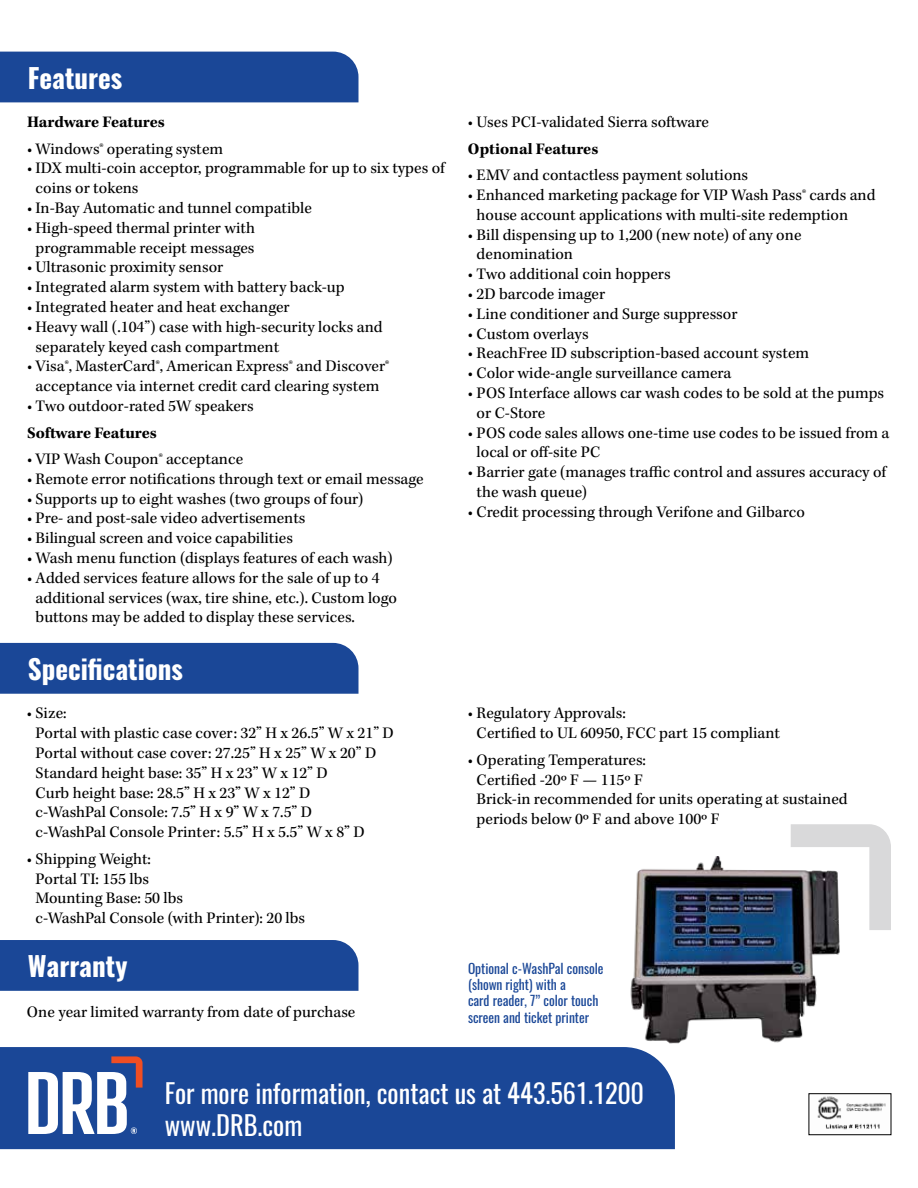
<style>
.page{position:relative;width:918px;height:1188px;background:#fff}
.page>*{position:absolute;margin:0;border:0;box-sizing:border-box;transform-origin:0 0}
.t1{font:700 27px "Oswald";color:#fff}
.t2{font:26.4px/31.7px "Oswald";color:#fff}
.t3{font:16.5px/19.8px "Kepler Std";color:#000}
.t4{font:700 16.5px "Kepler Std";color:#000}
.t5{font:13.5px/16.2px "Oswald";color:#1a4797}
</style>
<div class="page">
<div style="left:0;top:1047px;width:675px;height:102px;background:#1a4797"></div>
<svg style="left:28px;top:1056px;width:115px;height:78px"></svg>
<div style="left:0;top:52px;width:358px;height:50px;background:#1a4797"></div>
<div style="left:0;top:643px;width:358px;height:51px;background:#1a4797"></div>
<div style="left:0;top:940px;width:358px;height:51px;background:#1a4797"></div>
<svg style="left:791px;top:824px;width:100px;height:106px"></svg>
<img style="left:630px;top:856px;width:211px;height:188px">
<img style="left:817px;top:1096px;width:69px;height:34px">
<div style="left:809px;top:1094px;width:82px;height:41px;border:1px solid #000"></div>
<h1 class="t1" style="left:28px;top:64px;width:96px">Features</h1>
<p class="t4" style="left:27px;top:113px;width:139px">Hardware Features</p>
<p class="t3" style="left:27px;top:139px;width:198px">• Windows® operating system</p>
<p class="t3" style="left:36px;top:159px;width:411px;text-indent:-9px">• IDX multi-coin acceptor, programmable for up to six types of coins or tokens</p>
<p class="t3" style="left:27px;top:199px;width:287px">• In-Bay Automatic and tunnel compatible</p>
<p class="t3" style="left:27px;top:218px;width:229px;text-align:center">• High-speed thermal printer with programmable receipt messages</p>
<p class="t3" style="left:27px;top:258px;width:198px">• Ultrasonic proximity sensor</p>
<p class="t3" style="left:27px;top:278px;width:319px">• Integrated alarm system with battery back-up</p>
<p class="t3" style="left:27px;top:298px;width:264px">• Integrated heater and heat exchanger</p>
<p class="t3" style="left:36px;top:317px;width:349px;text-indent:-9px">• Heavy wall (.104”) case with high-security locks and separately keyed cash compartment</p>
<p class="t3" style="left:27px;top:357px;width:364px;text-align:center">• Visa®, MasterCard®, American Express® and Discover® acceptance via internet credit card clearing system</p>
<p class="t3" style="left:27px;top:397px;width:228px">• Two outdoor-rated 5W speakers</p>
<p class="t4" style="left:27px;top:423px;width:131px">Software Features</p>
<p class="t3" style="left:27px;top:450px;width:218px">• VIP Wash Coupon® acceptance</p>
<p class="t3" style="left:27px;top:470px;width:398px">• Remote error notifications through text or email message</p>
<p class="t3" style="left:27px;top:489px;width:338px">• Supports up to eight washes (two groups of four)</p>
<p class="t3" style="left:27px;top:509px;width:280px">• Pre- and post-sale video advertisements</p>
<p class="t3" style="left:27px;top:529px;width:268px">• Bilingual screen and voice capabilities</p>
<p class="t3" style="left:27px;top:549px;width:367px">• Wash menu function (displays features of each wash)</p>
<p class="t3" style="left:36px;top:569px;width:363px;text-indent:-9px">• Added services feature allows for the sale of up to 4 additional services (wax, tire shine, etc.). Custom logo buttons may be added to display these services.</p>
<h1 class="t1" style="left:28px;top:655px;width:157px">Specifications</h1>
<p class="t3" style="left:36px;top:704px;width:360px;text-indent:-9px">• Size:<br>Portal with plastic case cover: 32” H x 26.5” W x 21” D Portal without case cover: 27.25” H x 25” W x 20” D Standard height base: 35” H x 23” W x 12” D<br>Curb height base: 28.5” H x 23” W x 12” D<br>c-WashPal Console: 7.5” H x 9” W x 7.5” D<br>c-WashPal Console Printer: 5.5” H x 5.5” W x 8” D</p>
<p class="t3" style="left:36px;top:849px;width:271px;text-indent:-9px">• Shipping Weight:<br>Portal TI: 155 lbs<br>Mounting Base: 50 lbs<br>c-WashPal Console (with Printer): 20 lbs</p>
<p class="t3" style="left:468px;top:113px;width:242px">• Uses PCI-validated Sierra software</p>
<p class="t4" style="left:468px;top:139px;width:132px">Optional Features</p>
<p class="t3" style="left:468px;top:166px;width:282px">• EMV and contactless payment solutions</p>
<p class="t3" style="left:477px;top:186px;width:400px;text-indent:-9px">• Enhanced marketing package for VIP Wash Pass® cards and house account applications with multi-site redemption</p>
<p class="t3" style="left:477px;top:225px;width:326px;text-indent:-9px">• Bill dispensing up to 1,200 (new note) of any one denomination</p>
<p class="t3" style="left:468px;top:265px;width:204px">• Two additional coin hoppers</p>
<p class="t3" style="left:468px;top:285px;width:139px">• 2D barcode imager</p>
<p class="t3" style="left:468px;top:304px;width:271px">• Line conditioner and Surge suppressor</p>
<p class="t3" style="left:468px;top:324px;width:122px">• Custom overlays</p>
<p class="t3" style="left:468px;top:344px;width:343px">• ReachFree ID subscription-based account system</p>
<p class="t3" style="left:468px;top:364px;width:265px">• Color wide-angle surveillance camera</p>
<p class="t3" style="left:477px;top:384px;width:409px;text-indent:-9px">• POS Interface allows car wash codes to be sold at the pumps or C-Store</p>
<p class="t3" style="left:477px;top:423px;width:414px;text-indent:-9px">• POS code sales allows one-time use codes to be issued from a local or off-site PC</p>
<p class="t3" style="left:477px;top:463px;width:411px;text-indent:-9px">• Barrier gate (manages traffic control and assures accuracy of the wash queue)</p>
<p class="t3" style="left:468px;top:502px;width:338px">• Credit processing through Verifone and Gilbarco</p>
<p class="t3" style="left:477px;top:704px;width:305px;text-indent:-9px">• Regulatory Approvals:<br>Certified to UL 60950, FCC part 15 compliant</p>
<p class="t3" style="left:477px;top:750px;width:373px;text-indent:-9px">• Operating Temperatures:<br>Certified -20º F — 115º F<br>Brick-in recommended for units operating at sustained periods below 0º F and above 100º F</p>
<h1 class="t1" style="left:28px;top:952px;width:101px">Warranty</h1>
<p class="t5" style="left:468px;top:959px;width:137px">Optional c-WashPal console (shown right) with a<br>card reader, 7” color touch screen and ticket printer</p>
<p class="t3" style="left:27px;top:1002px;width:330px">One year limited warranty from date of purchase</p>
<h2 class="t2" style="left:165px;top:1075px;width:480px">For more information, contact us at 443.561.1200 www.DRB.com</h2>
</div>
